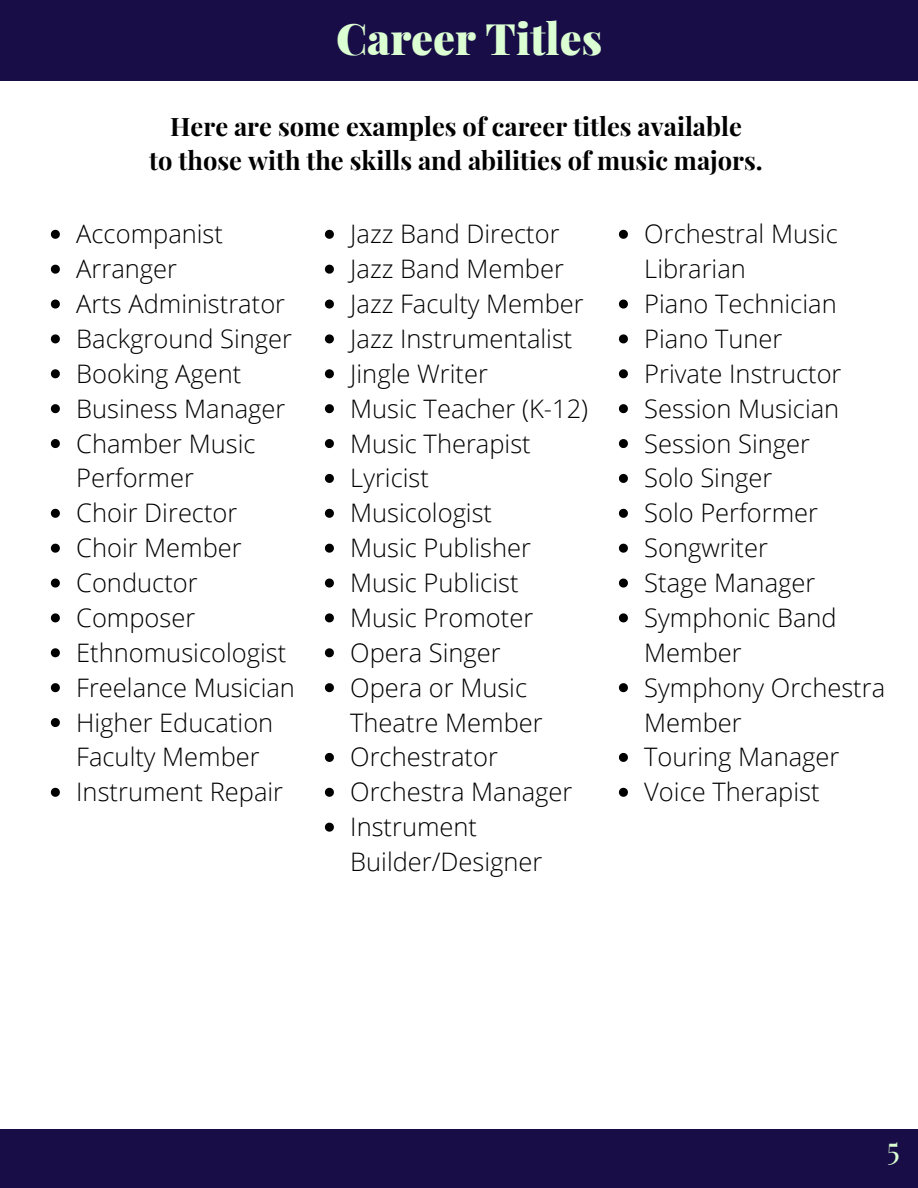
<style>
.page{position:relative;width:918px;height:1188px;background:#fff}
.page>*{position:absolute;margin:0;border:0;box-sizing:border-box;transform-origin:0 0}
.t1{font:900 43.5px "Playfair Display";color:#dbffd2}
.t2{font:31.5px "Playfair Display";color:#dbffd2}
.t3{font:300 25.5px/34.8px "Open Sans";color:#000}
.t4{font:700 25.5px "Playfair Display";color:#000}
</style>
<div class="page">
<div style="left:0;top:1129px;width:918px;height:59px;background:#180d47"></div>
<div style="left:0;top:0;width:918px;height:81px;background:#180d47"></div>
<svg style="left:51px;top:230px;width:9px;height:9px"></svg>
<svg style="left:51px;top:265px;width:9px;height:9px"></svg>
<svg style="left:51px;top:300px;width:9px;height:9px"></svg>
<svg style="left:51px;top:334px;width:9px;height:9px"></svg>
<svg style="left:51px;top:369px;width:9px;height:9px"></svg>
<svg style="left:51px;top:404px;width:9px;height:9px"></svg>
<svg style="left:51px;top:439px;width:9px;height:9px"></svg>
<svg style="left:51px;top:509px;width:9px;height:9px"></svg>
<svg style="left:51px;top:544px;width:9px;height:9px"></svg>
<svg style="left:51px;top:579px;width:9px;height:9px"></svg>
<svg style="left:51px;top:613px;width:9px;height:9px"></svg>
<svg style="left:51px;top:648px;width:9px;height:9px"></svg>
<svg style="left:51px;top:683px;width:9px;height:9px"></svg>
<svg style="left:51px;top:718px;width:9px;height:9px"></svg>
<svg style="left:51px;top:788px;width:9px;height:9px"></svg>
<svg style="left:325px;top:230px;width:9px;height:9px"></svg>
<svg style="left:325px;top:265px;width:9px;height:9px"></svg>
<svg style="left:325px;top:300px;width:9px;height:9px"></svg>
<svg style="left:325px;top:334px;width:9px;height:9px"></svg>
<svg style="left:325px;top:369px;width:9px;height:9px"></svg>
<svg style="left:325px;top:404px;width:9px;height:9px"></svg>
<svg style="left:325px;top:439px;width:9px;height:9px"></svg>
<svg style="left:325px;top:474px;width:9px;height:9px"></svg>
<svg style="left:325px;top:509px;width:9px;height:9px"></svg>
<svg style="left:325px;top:544px;width:9px;height:9px"></svg>
<svg style="left:325px;top:579px;width:9px;height:9px"></svg>
<svg style="left:325px;top:613px;width:9px;height:9px"></svg>
<svg style="left:325px;top:648px;width:9px;height:9px"></svg>
<svg style="left:325px;top:683px;width:9px;height:9px"></svg>
<svg style="left:325px;top:753px;width:9px;height:9px"></svg>
<svg style="left:325px;top:788px;width:9px;height:9px"></svg>
<svg style="left:325px;top:823px;width:9px;height:9px"></svg>
<svg style="left:619px;top:230px;width:9px;height:9px"></svg>
<svg style="left:619px;top:300px;width:9px;height:9px"></svg>
<svg style="left:619px;top:334px;width:9px;height:9px"></svg>
<svg style="left:619px;top:369px;width:9px;height:9px"></svg>
<svg style="left:619px;top:404px;width:9px;height:9px"></svg>
<svg style="left:619px;top:439px;width:9px;height:9px"></svg>
<svg style="left:619px;top:474px;width:9px;height:9px"></svg>
<svg style="left:619px;top:509px;width:9px;height:9px"></svg>
<svg style="left:619px;top:544px;width:9px;height:9px"></svg>
<svg style="left:619px;top:579px;width:9px;height:9px"></svg>
<svg style="left:619px;top:613px;width:9px;height:9px"></svg>
<svg style="left:619px;top:683px;width:9px;height:9px"></svg>
<svg style="left:619px;top:753px;width:9px;height:9px"></svg>
<svg style="left:619px;top:788px;width:9px;height:9px"></svg>
<p class="t1" style="left:336px;top:8px;width:268px">Career Titles</p>
<p class="t4" style="left:170px;top:108px;width:573px">Here are some examples of career titles available</p>
<p class="t4" style="left:149px;top:143px;width:615px">to those with the skills and abilities of music majors.</p>
<p class="t3" style="left:76px;top:216px;width:148px">Accompanist</p>
<p class="t3" style="left:76px;top:251px;width:102px">Arranger</p>
<p class="t3" style="left:76px;top:286px;width:210px">Arts Administrator</p>
<p class="t3" style="left:76px;top:321px;width:217px">Background Singer</p>
<p class="t3" style="left:76px;top:356px;width:167px">Booking Agent</p>
<p class="t3" style="left:76px;top:390px;width:211px">Business Manager</p>
<p class="t3" style="left:76px;top:425px;width:181px">Chamber Music<br>Performer</p>
<p class="t3" style="left:76px;top:495px;width:163px">Choir Director</p>
<p class="t3" style="left:76px;top:530px;width:167px">Choir Member</p>
<p class="t3" style="left:76px;top:565px;width:123px">Conductor</p>
<p class="t3" style="left:76px;top:600px;width:121px">Composer</p>
<p class="t3" style="left:76px;top:635px;width:211px">Ethnomusicologist</p>
<p class="t3" style="left:76px;top:669px;width:220px">Freelance Musician</p>
<p class="t3" style="left:76px;top:704px;width:199px">Higher Education<br>Faculty Member</p>
<p class="t3" style="left:76px;top:774px;width:208px">Instrument Repair</p>
<p class="t3" style="left:350px;top:216px;width:211px">Jazz Band Director</p>
<p class="t3" style="left:350px;top:251px;width:215px">Jazz Band Member</p>
<p class="t3" style="left:350px;top:286px;width:235px">Jazz Faculty Member</p>
<p class="t3" style="left:350px;top:321px;width:224px">Jazz Instrumentalist</p>
<p class="t3" style="left:350px;top:356px;width:139px">Jingle Writer</p>
<p class="t3" style="left:350px;top:390px;width:239px">Music Teacher (K-12)</p>
<p class="t3" style="left:350px;top:425px;width:182px">Music Therapist</p>
<p class="t3" style="left:350px;top:460px;width:80px">Lyricist</p>
<p class="t3" style="left:350px;top:495px;width:143px">Musicologist</p>
<p class="t3" style="left:350px;top:530px;width:182px">Music Publisher</p>
<p class="t3" style="left:350px;top:565px;width:170px">Music Publicist</p>
<p class="t3" style="left:350px;top:600px;width:185px">Music Promoter</p>
<p class="t3" style="left:350px;top:635px;width:152px">Opera Singer</p>
<p class="t3" style="left:350px;top:669px;width:194px">Opera or Music<br>Theatre Member</p>
<p class="t3" style="left:350px;top:739px;width:149px">Orchestrator</p>
<p class="t3" style="left:350px;top:774px;width:224px">Orchestra Manager</p>
<p class="t3" style="left:350px;top:809px;width:194px">Instrument<br>Builder/Designer</p>
<p class="t3" style="left:644px;top:216px;width:195px">Orchestral Music<br>Librarian</p>
<p class="t3" style="left:644px;top:286px;width:194px">Piano Technician</p>
<p class="t3" style="left:644px;top:321px;width:140px">Piano Tuner</p>
<p class="t3" style="left:644px;top:356px;width:199px">Private Instructor</p>
<p class="t3" style="left:644px;top:390px;width:197px">Session Musician</p>
<p class="t3" style="left:644px;top:425px;width:167px">Session Singer</p>
<p class="t3" style="left:644px;top:460px;width:130px">Solo Singer</p>
<p class="t3" style="left:644px;top:495px;width:175px">Solo Performer</p>
<p class="t3" style="left:644px;top:530px;width:125px">Songwriter</p>
<p class="t3" style="left:644px;top:565px;width:173px">Stage Manager</p>
<p class="t3" style="left:644px;top:600px;width:194px">Symphonic Band<br>Member</p>
<p class="t3" style="left:644px;top:669px;width:242px">Symphony Orchestra<br>Member</p>
<p class="t3" style="left:644px;top:739px;width:197px">Touring Manager</p>
<p class="t3" style="left:644px;top:774px;width:177px">Voice Therapist</p>
<p class="t2" style="left:887px;top:1126px;width:15px">5</p>
</div>
